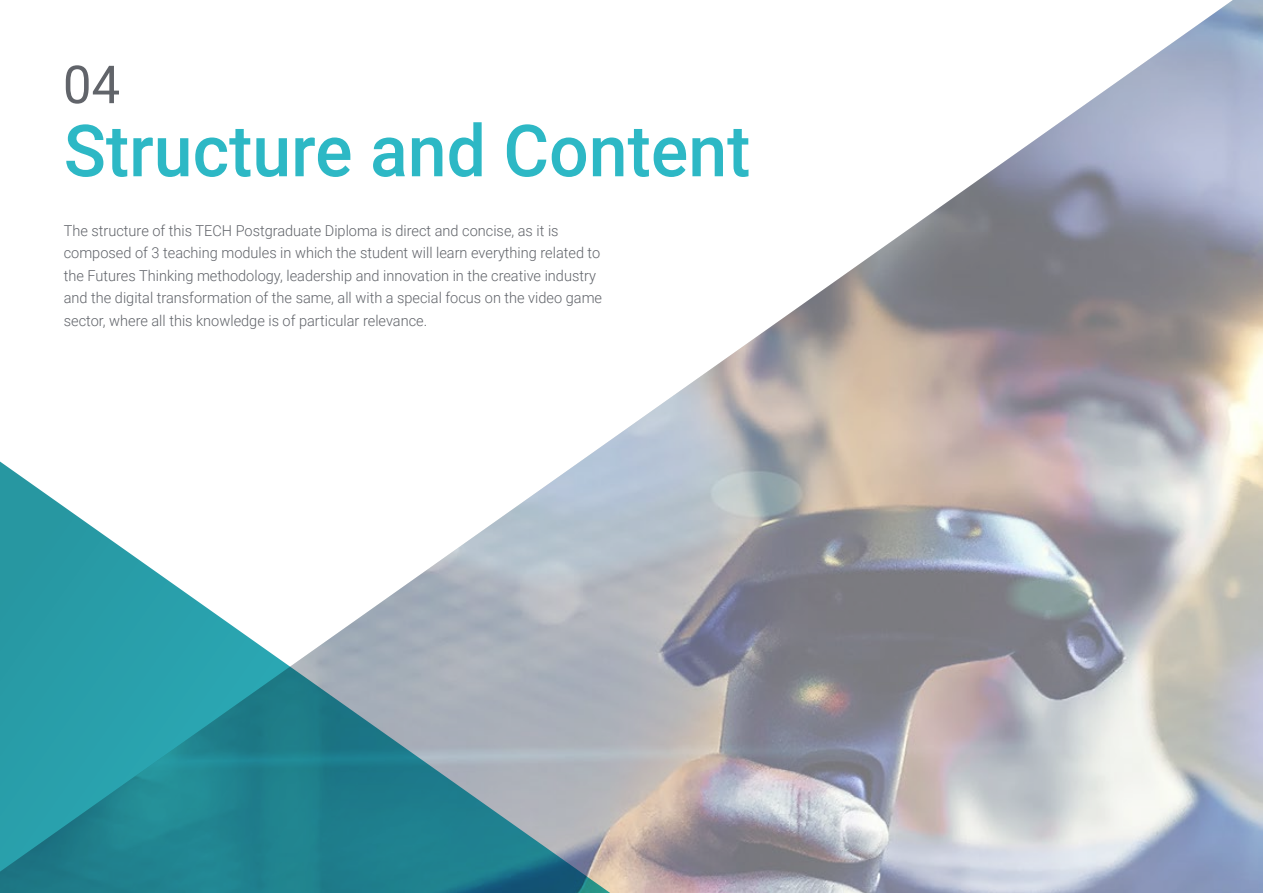
<style>
.page{position:relative;width:1263px;height:893px;background:#fff}
.page>*{position:absolute;margin:0;border:0;box-sizing:border-box;transform-origin:0 0}
.t1{font:500 72px "Roboto";color:#2db8c5}
.t2{font:52.5px "Roboto";color:#61646a}
.t3{font:300 15px/22.5px "Roboto";color:#61646a}
</style>
<div class="page">
<img style="left:602px;top:0;width:661px;height:893px">
<svg style="left:0;top:446px;width:640px;height:447px"></svg>
<h2 class="t2" style="left:63px;top:48px;width:59px">04</h2>
<h1 class="t1" style="left:64px;top:100px;width:688px">Structure and Content</h1>
<p class="t3" style="left:64px;top:218px;width:540px">The structure of this TECH Postgraduate Diploma is direct and concise, as it is composed of 3 teaching modules in which the student will learn everything related to the Futures Thinking methodology, leadership and innovation in the creative industry and the digital transformation of the same, all with a special focus on the video game sector, where all this knowledge is of particular relevance.</p>
</div>
